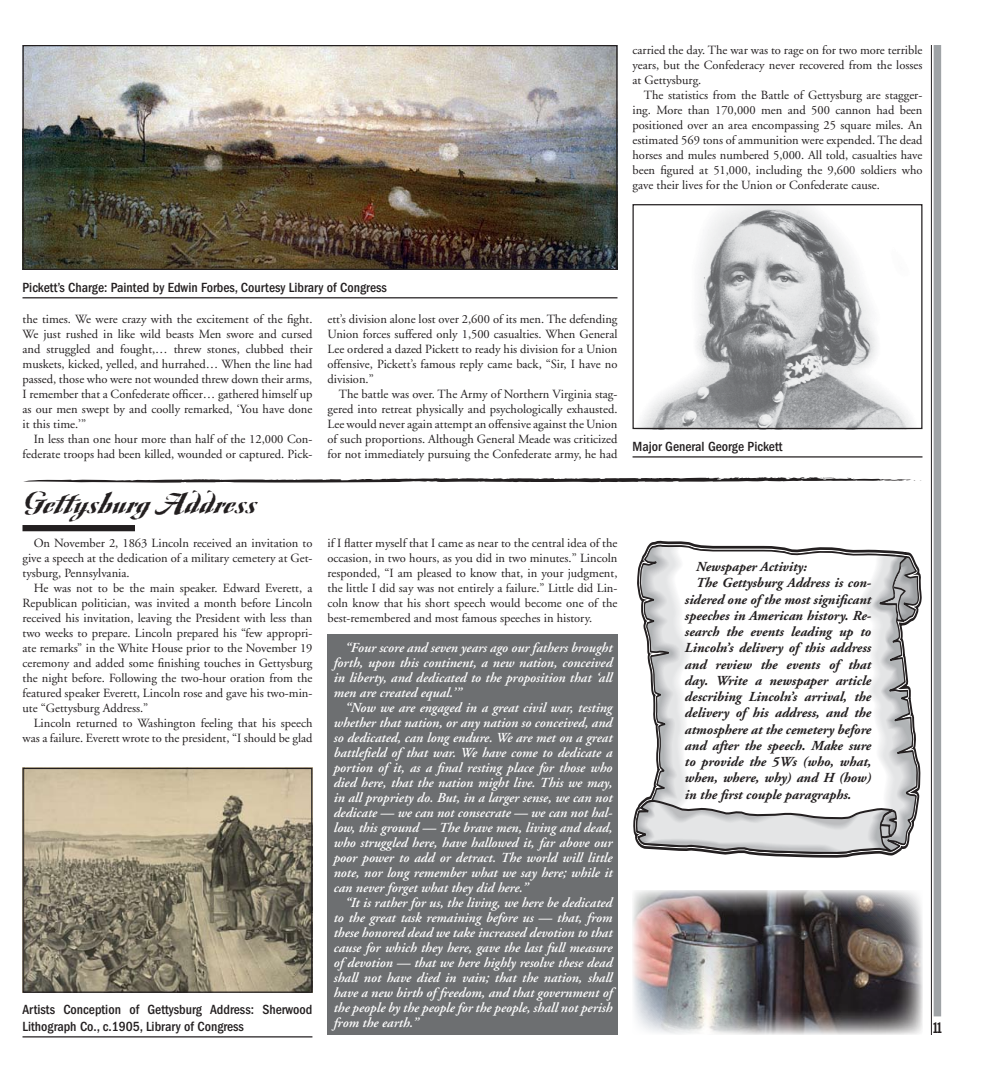
<style>
.page{position:relative;width:990px;height:1080px;background:#fff}
.page>*{position:absolute;margin:0;border:0;box-sizing:border-box;transform-origin:0 0}
.t1{font:700 31.25px "Ovidius";color:#231f20}
.t2{font:15px "Franklin Gothic Extra Cond";color:#231f20}
.t3{font:italic 600 13.75px/15px "Adobe Garamond";color:#fff;text-align:justify}
.t4{font:italic 700 13.75px "Adobe Garamond";color:#231f20}
.t5{font:500 condensed 13.75px/16.2px "Franklin Gothic";color:#231f20}
.t6{font:12.5px/15px "Adobe Garamond";color:#231f20;text-align:justify}
</style>
<div class="page">
<hr style="left:931px;top:45px;width:1px;height:990px;background:#231f20">
<div style="left:934px;top:45px;width:7px;height:971px;background:#9fa3a6"></div>
<img style="left:632px;top:204px;width:280px;height:225px">
<div style="left:633px;top:204px;width:289px;height:225px;border:1px solid #231f20"></div>
<hr style="left:633px;top:456px;width:289px;height:2px;background:#231f20">
<hr style="left:22px;top:297px;width:596px;height:1px;background:#231f20">
<img style="left:25px;top:47px;width:591px;height:221px">
<div style="left:23px;top:45px;width:595px;height:225px;border:1px solid #231f20"></div>
<div style="left:22px;top:525px;width:113px;height:6px;background:#231f20"></div>
<img style="left:22px;top:768px;width:288px;height:225px">
<div style="left:23px;top:768px;width:289px;height:225px;border:1px solid #231f20"></div>
<hr style="left:22px;top:1036px;width:290px;height:2px;background:#231f20">
<svg style="left:633px;top:547px;width:289px;height:308px"></svg>
<div style="left:327px;top:635px;width:291px;height:400px;background:#6d6f71"></div>
<img style="left:633px;top:890px;width:289px;height:145px">
<svg style="left:23px;top:477px;width:899px;height:6px"></svg>
<p class="t6" style="left:632px;top:43px;width:291px">carried the day. The war was to rage on for two more terrible years, but the Confederacy never recovered from the losses at Gettysburg.</p>
<p class="t6" style="left:632px;top:88px;width:292px;text-indent:11px">The statistics from the Battle of Gettysburg are stagger&shy;ing. More than 170,000 men and 500 cannon had been positioned over an area encompassing 25 square miles. An estimated 569 tons of ammunition were expended. The dead horses and mules numbered 5,000. All told, casualties have been figured at 51,000, including the 9,600 soldiers who gave their lives for the Union or Confederate cause.</p>
<p class="t5" style="left:22px;top:279px;width:366px">Pickett’s Charge: Painted by Edwin Forbes, Courtesy Library of Congress</p>
<p class="t6" style="left:22px;top:312px;width:292px">the times. We were crazy with the excitement of the fight.<br>We just rushed in like wild beasts Men swore and cursed and struggled and fought,… threw stones, clubbed their muskets, kicked, yelled, and hurrahed… When the line had passed, those who were not wounded threw down their arms, I remember that a Confederate officer… gathered himself up as our men swept by and coolly remarked, ‘You have done it this time.’”</p>
<p class="t6" style="left:22px;top:432px;width:292px;text-align:right">In less than one hour more than half of the 12,000 Con&shy;federate troops had been killed, wounded or captured. Pick-</p>
<h1 class="t1" style="left:22px;top:482px;width:235px">Gettysburg Address</h1>
<p class="t6" style="left:22px;top:535px;width:292px;text-indent:11px">On November 2, 1863 Lincoln received an invitation to give a speech at the dedication of a military cemetery at Get&shy;tysburg, Pennsylvania.</p>
<p class="t6" style="left:22px;top:580px;width:292px;text-indent:11px">He was not to be the main speaker. Edward Everett, a Republican politician, was invited a month before Lincoln received his invitation, leaving the President with less than two weeks to prepare. Lincoln prepared his “few appropri&shy;ate remarks” in the White House prior to the November 19 ceremony and added some finishing touches in Gettysburg the night before. Following the two-hour oration from the featured speaker Everett, Lincoln rose and gave his two-min&shy;ute “Gettysburg Address.”</p>
<p class="t6" style="left:22px;top:715px;width:292px;text-align:right">Lincoln returned to Washington feeling that his speech was a failure. Everett wrote to the president, “I should be glad</p>
<p class="t5" style="left:22px;top:1002px;width:291px">Artists Conception of Gettysburg Address: Sherwood<br>Lithograph Co., c.1905, Library of Congress</p>
<p class="t6" style="left:328px;top:312px;width:292px">ett’s division alone lost over 2,600 of its men. The defending Union forces suffered only 1,500 casualties. When General Lee ordered a dazed Pickett to ready his division for a Union offensive, Pickett’s famous reply came back, “Sir, I have no division.”</p>
<p class="t6" style="left:328px;top:387px;width:292px;text-indent:11px">The battle was over. The Army of Northern Virginia stag&shy;gered into retreat physically and psychologically exhausted.<br>Lee would never again attempt an offensive against the Union of such proportions. Although General Meade was criticized for not immediately pursuing the Confederate army, he had</p>
<p class="t6" style="left:328px;top:535px;width:292px">if I flatter myself that I came as near to the central idea of the occasion, in two hours, as you did in two minutes.” Lincoln responded, “I am pleased to know that, in your judgment, the little I did say was not entirely a failure.” Little did Lin&shy;coln know that his short speech would become one of the best-remembered and most famous speeches in history.</p>
<p class="t3" style="left:333px;top:641px;width:280px;text-indent:11px">“Four score and seven years ago our fathers brought forth, upon this continent, a new nation, conceived in liberty, and dedicated to the proposition that ‘all men are created equal.’”</p>
<p class="t3" style="left:333px;top:701px;width:281px;text-indent:11px">“Now we are engaged in a great civil war, testing whether that nation, or any nation so conceived, and so dedicated, can long endure. We are met on a great battlefield of that war. We have come to dedicate a portion of it, as a final resting place for those who died here, that the nation might live. This we may, in all propriety do. But, in a larger sense, we can not dedicate — we can not consecrate — we can not hal&shy;low, this ground — The brave men, living and dead, who struggled here, have hallowed it, far above our poor power to add or detract. The world will little note, nor long remember what we say here; while it can never forget what they did here.”</p>
<p class="t3" style="left:333px;top:896px;width:280px;text-indent:11px">“It is rather for us, the living, we here be dedicated to the great task remaining before us — that, from these honored dead we take increased devotion to that cause for which they here, gave the last full measure of devotion — that we here highly resolve these dead shall not have died in vain; that the nation, shall have a new birth of freedom, and that government of the people by the people for the people, shall not perish from the earth.”</p>
<p class="t5" style="left:633px;top:438px;width:151px">Major General George Pickett</p>
<p class="t4" style="left:696px;top:559px;width:112px">Newspaper Activity:</p>
<p class="t4" style="left:696px;top:575px;width:177px">The Gettysburg Address is con-</p>
<p class="t4" style="left:684px;top:592px;width:188px">sidered one of the most significant</p>
<p class="t4" style="left:684px;top:608px;width:188px">speeches in American history. Re-</p>
<p class="t4" style="left:684px;top:624px;width:188px">search the events leading up to</p>
<p class="t4" style="left:684px;top:640px;width:188px">Lincoln’s delivery of this address</p>
<p class="t4" style="left:684px;top:657px;width:188px">and review the events of that</p>
<p class="t4" style="left:684px;top:673px;width:188px">day. Write a newspaper article</p>
<p class="t4" style="left:684px;top:689px;width:188px">describing Lincoln’s arrival, the</p>
<p class="t4" style="left:684px;top:705px;width:188px">delivery of his address, and the</p>
<p class="t4" style="left:684px;top:722px;width:188px">atmosphere at the cemetery before</p>
<p class="t4" style="left:684px;top:738px;width:188px">and after the speech. Make sure</p>
<p class="t4" style="left:684px;top:754px;width:188px">to provide the 5Ws (who, what,</p>
<p class="t4" style="left:684px;top:770px;width:188px">when, where, why) and H (how)</p>
<p class="t4" style="left:684px;top:787px;width:168px">in the first couple paragraphs.</p>
<p class="t2" style="left:933px;top:1020px;width:10px">11</p>
</div>
